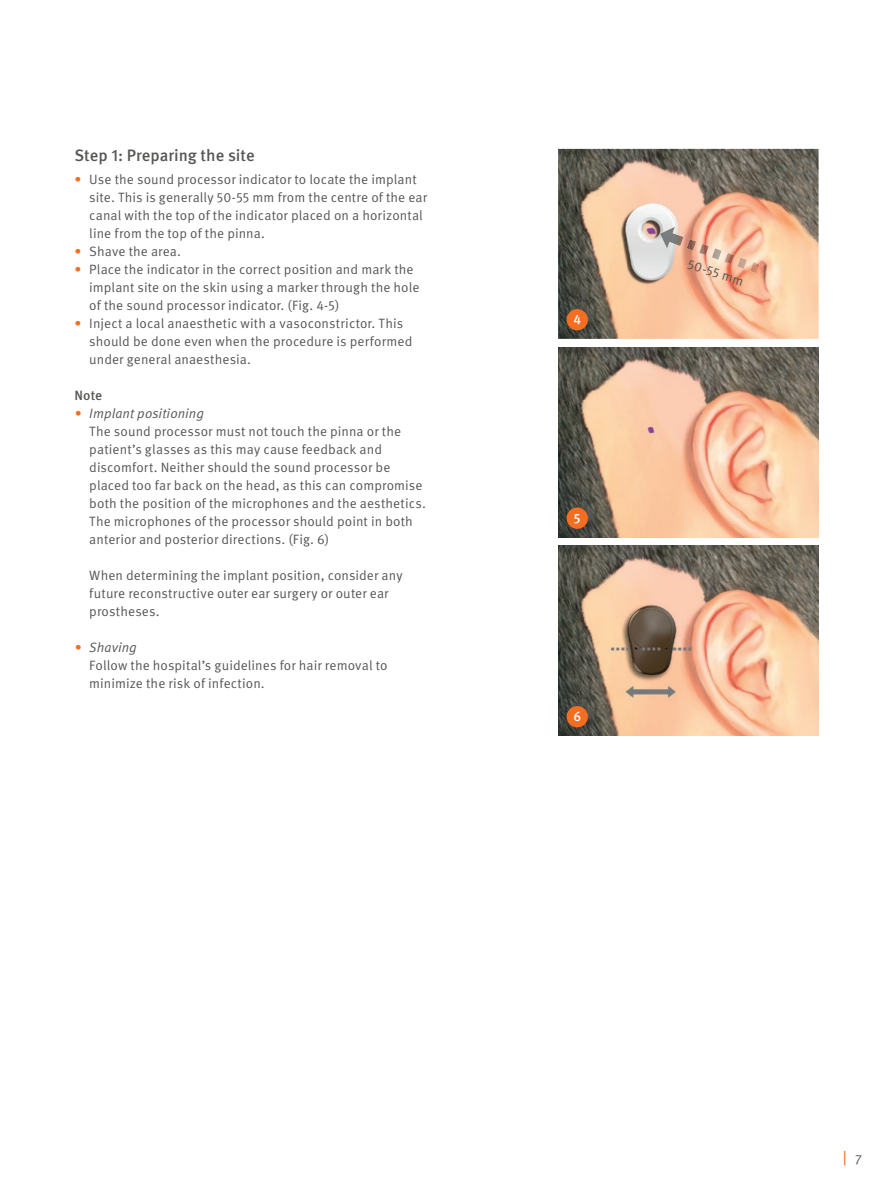
<style>
.page{position:relative;width:893px;height:1191px;background:#fff}
.page>*{position:absolute;margin:0;border:0;box-sizing:border-box;transform-origin:0 0}
.t1{font:500 16.5px "Meta Pro OM";color:#575855}
.t2{font:13.5px/18px "Meta Pro OM";letter-spacing:.005em;color:#575855}
.t3{font:500 13.5px "Meta Pro OM";color:#575855}
.t4{font:500 13.5px "Meta Pro OM";color:#fff}
.s1{color:#f36e21}
.s2{font-style:italic;color:#f36e21}
.s3{font-style:italic}
</style>
<div class="page">
<img style="left:558px;top:546px;width:261px;height:190px">
<img style="left:558px;top:347px;width:261px;height:190px">
<img style="left:558px;top:149px;width:261px;height:190px">
<div style="left:567px;top:706px;width:21px;height:21px;background:#f36e21;border-radius:50%"></div>
<div style="left:567px;top:507px;width:21px;height:22px;background:#f36e21;border-radius:50%"></div>
<div style="left:567px;top:309px;width:21px;height:21px;background:#f36e21;border-radius:50%"></div>
<img style="left:660px;top:227px;width:23px;height:21px">
<svg style="left:687px;top:239px;width:73px;height:34px;background:#ebb89d"></svg>
<p class="t1" style="left:74px;top:145px;width:182px">Step 1: Preparing the site</p>
<p class="t2" style="left:89px;top:170px;width:339px;text-indent:-15px"><span class="s1">•</span> Use the sound processor indicator to locate the implant site. This is generally 50-55 mm from the centre of the ear canal with the top of the indicator placed on a horizontal line from the top of the pinna.</p>
<p class="t2" style="left:74px;top:242px;width:108px"><span class="s1">•</span> Shave the area.</p>
<p class="t2" style="left:89px;top:260px;width:332px;text-indent:-15px"><span class="s1">•</span> Place the indicator in the correct position and mark the implant site on the skin using a marker through the hole of the sound processor indicator. (Fig. 4-5)</p>
<p class="t2" style="left:89px;top:314px;width:325px;text-indent:-15px"><span class="s1">•</span> Inject a local anaesthetic with a vasoconstrictor. This should be done even when the procedure is performed under general anaesthesia.</p>
<p class="t3" style="left:74px;top:386px;width:29px">Note</p>
<p class="t2" style="left:89px;top:404px;width:338px;text-indent:-15px"><span class="s2">•</span> <span class="s3">Implant positioning<br></span>The sound processor must not touch the pinna or the patient’s glasses as this may cause feedback and discomfort. Neither should the sound processor be placed too far back on the head, as this can compromise both the position of the microphones and the aesthetics.<br>The microphones of the processor should point in both anterior and posterior directions. (Fig. 6)</p>
<p class="t2" style="left:89px;top:566px;width:315px">When determining the implant position, consider any future reconstructive outer ear surgery or outer ear prostheses.</p>
<p class="t2" style="left:89px;top:638px;width:300px;text-indent:-15px"><span class="s2">•</span> <span class="s3">Shaving<br></span>Follow the hospital’s guidelines for hair removal to minimize the risk of infection.</p>
<p class="t4" style="left:573px;top:311px;width:9px">4</p>
<p class="t4" style="left:574px;top:510px;width:8px">5</p>
<p class="t4" style="left:573px;top:708px;width:9px">6</p>
<p class="t2" style="left:691px;top:255px;width:59px;rotate:18deg">50-55 mm</p>
<p class="t2" style="left:855px;top:1150px;width:8px">7</p>
</div>
